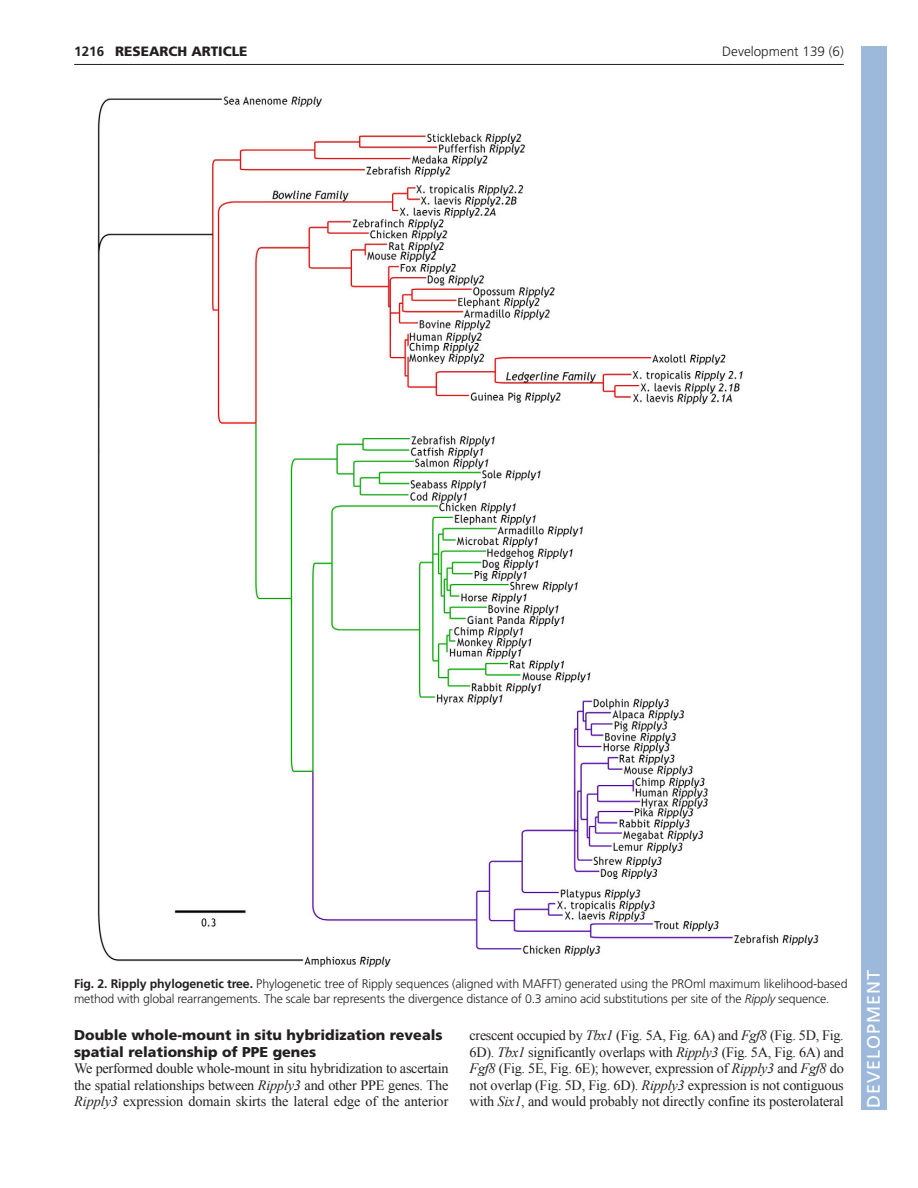
<style>
.page{position:relative;width:918px;height:1188px;background:#fff}
.page>*{position:absolute;margin:0;border:0;box-sizing:border-box;transform-origin:0 0}
.t1{font:18px "Frutiger LT Std";letter-spacing:.055em;color:#fff}
.t2{font:14.25px/16.5px "Times New Roman";letter-spacing:-.01em;color:#231f20;text-align:justify}
.t3{font:900 14.25px/16.5px "Frutiger LT Std";color:#231f20}
.t4{font:300 13.5px "Frutiger LT Std";color:#231f20}
.t5{font:900 13.5px "Frutiger LT Std";color:#231f20}
.t6{font:700 13.5px "Frutiger LT Std";color:#231f20}
.t7{font:300 12.3px/15px "Frutiger LT Std";letter-spacing:-.015em;color:#231f20}
.s1{font-weight:700}
.s2{font-style:italic}
</style>
<div class="page">
<hr style="left:74px;top:64px;width:770px;height:1px;background:#231f20">
<img style="left:97px;top:96px;width:722px;height:872px">
<div style="left:861px;top:46px;width:25px;height:1064px;background:#9cb9db"></div>
<p class="t6" style="left:74px;top:46px;width:32px">1216</p>
<p class="t5" style="left:115px;top:46px;width:134px">RESEARCH ARTICLE</p>
<p class="t4" style="left:722px;top:46px;width:123px">Development 139 (6)</p>
<p class="t7" style="left:74px;top:977px;width:775px"><span class="s1">Fig. 2. Ripply phylogenetic tree.</span> Phylogenetic tree of Ripply sequences (aligned with MAFFT) generated using the PROml maximum likelihood-based method with global rearrangements. The scale bar represents the divergence distance of 0.3 amino acid substitutions per site of the <span class="s2">Ripply</span> sequence.</p>
<p class="t1" style="left:863px;top:1108px;width:140px;rotate:-90deg">DEVELOPMENT</p>
<p class="t3" style="left:74px;top:1028px;width:370px">Double whole-mount in situ hybridization reveals spatial relationship of PPE genes</p>
<p class="t2" style="left:74px;top:1060px;width:376px">We performed double whole-mount in situ hybridization to ascertain the spatial relationships between <span class="s2">Ripply3</span> and other PPE genes. The <span class="s2">Ripply3</span> expression domain skirts the lateral edge of the anterior</p>
<p class="t2" style="left:470px;top:1027px;width:376px">crescent occupied by <span class="s2">Tbx1</span> (Fig. 5A, Fig. 6A) and <span class="s2">Fgf8</span> (Fig. 5D, Fig.<br>6D). <span class="s2">Tbx1</span> significantly overlaps with <span class="s2">Ripply3</span> (Fig. 5A, Fig. 6A) and <span class="s2">Fgf8</span> (Fig. 5E, Fig. 6E); however, expression of <span class="s2">Ripply3</span> and <span class="s2">Fgf8</span> do not overlap (Fig. 5D, Fig. 6D). <span class="s2">Ripply3</span> expression is not contiguous with <span class="s2">Six1</span>, and would probably not directly confine its posterolateral</p>
</div>
